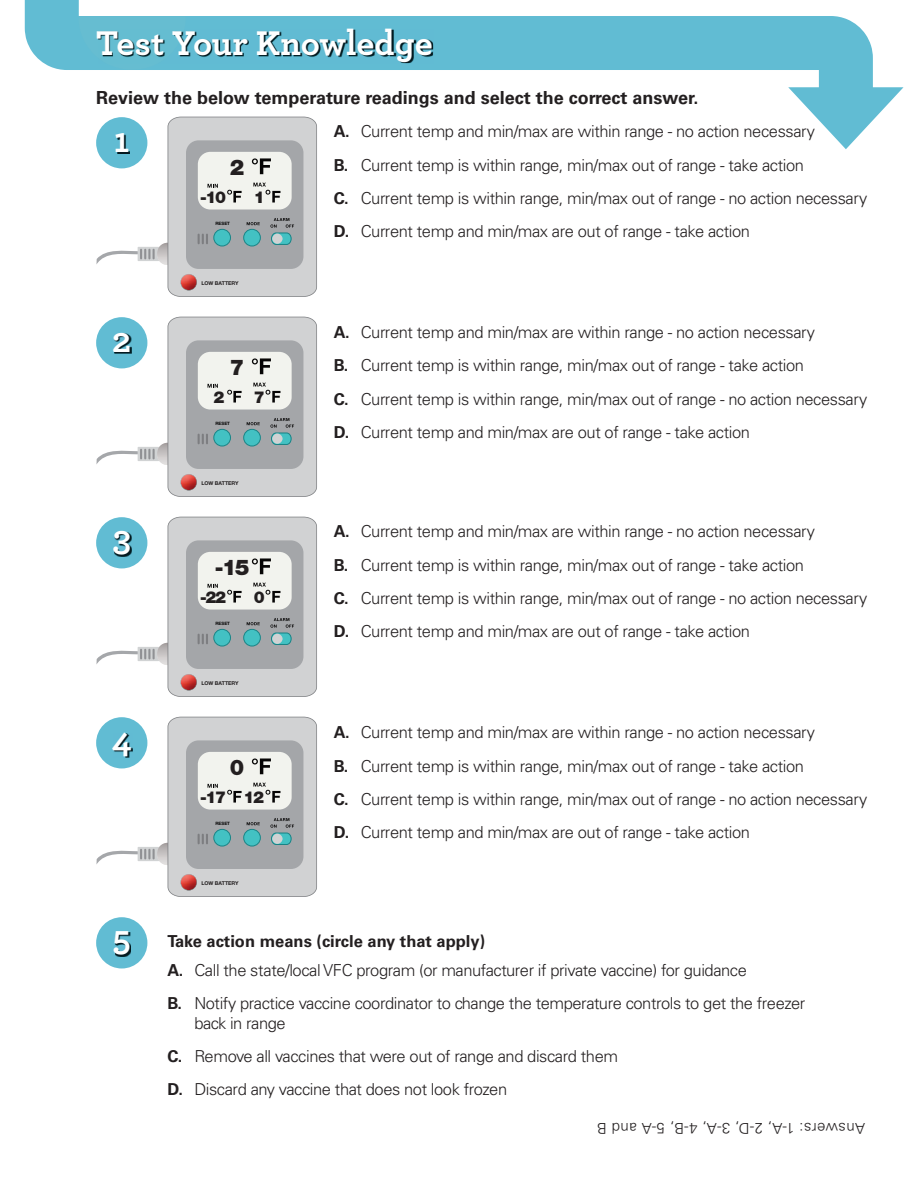
<style>
.page{position:relative;width:918px;height:1188px;background:#fff}
.page>*{position:absolute;margin:0;border:0;box-sizing:border-box;transform-origin:0 0}
.t1{font:700 36px "Archer";color:#fff}
.t2{font:900 21.6px "Helvetica Neue LT Std";color:#231f20}
.t3{font:700 18px "Univers LT Std";color:#231f20}
.t4{font:300 16.5px/33.3px "Univers LT Std";letter-spacing:-.025em;color:#231f20}
.t5{font:900 16.5px "Helvetica Neue LT Std";letter-spacing:-.075em;color:#231f20}
.t6{font:300 15px "Univers LT Std";letter-spacing:.025em;color:#231f20}
.t7{font:700 5.25px "Helvetica Neue LT Std";color:#231f20}
.t8{font:700 4.5px "Helvetica Neue LT Std";color:#060505}
.s1{font-weight:700}
.s2{font-family:"Archer";font-weight:700;font-size:36px;color:#fff}
</style>
<div class="page">
<svg style="left:25px;top:0;width:848px;height:87px;fill:#61bcd3"></svg>
<svg style="left:788px;top:87px;width:116px;height:62px"></svg>
<div style="left:78px;top:16px;width:108px;height:54px;background:#66bdd1"></div>
<img style="left:184px;top:30px;width:249px;height:33px">
<img style="left:98px;top:30px;width:86px;height:33px">
<svg style="left:96px;top:117px;width:51px;height:51px"></svg>
<img style="left:117px;top:135px;width:13px;height:19px">
<div style="left:138px;top:247px;width:21px;height:14px;background:#d1d3d4"></div>
<svg style="left:157px;top:243px;width:41px;height:22px"></svg>
<svg style="left:96px;top:248px;width:59px;height:16px"></svg>
<svg style="left:168px;top:117px;width:149px;height:180px;background:#c1c5c5"></svg>
<img style="left:180px;top:274px;width:17px;height:16px">
<div style="left:272px;top:234px;width:11px;height:10px;background:#d1d2d3;border-radius:50%"></div>
<svg style="left:96px;top:317px;width:51px;height:51px"></svg>
<img style="left:115px;top:334px;width:16px;height:19px">
<div style="left:138px;top:447px;width:21px;height:14px;background:#d1d3d4"></div>
<svg style="left:157px;top:443px;width:41px;height:22px"></svg>
<svg style="left:96px;top:448px;width:59px;height:16px"></svg>
<svg style="left:168px;top:317px;width:149px;height:180px;background:#c1c4c5"></svg>
<img style="left:180px;top:474px;width:17px;height:16px">
<div style="left:272px;top:434px;width:11px;height:10px;background:#d1d2d3;border-radius:50%"></div>
<svg style="left:96px;top:517px;width:51px;height:51px"></svg>
<img style="left:115px;top:532px;width:16px;height:24px">
<div style="left:138px;top:647px;width:21px;height:14px;background:#d1d3d4"></div>
<svg style="left:157px;top:643px;width:41px;height:22px"></svg>
<svg style="left:96px;top:648px;width:59px;height:16px"></svg>
<svg style="left:168px;top:517px;width:149px;height:180px;background:#c1c4c5"></svg>
<img style="left:180px;top:674px;width:17px;height:16px">
<div style="left:272px;top:634px;width:11px;height:10px;background:#d1d2d3;border-radius:50%"></div>
<svg style="left:96px;top:717px;width:51px;height:51px"></svg>
<img style="left:114px;top:733px;width:19px;height:25px">
<div style="left:138px;top:847px;width:21px;height:14px;background:#d1d3d4"></div>
<svg style="left:157px;top:843px;width:41px;height:22px"></svg>
<svg style="left:96px;top:848px;width:59px;height:16px"></svg>
<svg style="left:168px;top:717px;width:149px;height:180px;background:#c0c4c5"></svg>
<img style="left:180px;top:874px;width:17px;height:16px">
<svg style="left:96px;top:917px;width:51px;height:52px"></svg>
<img style="left:115px;top:933px;width:16px;height:23px">
<div style="left:272px;top:834px;width:11px;height:10px;background:#d1d2d3;border-radius:50%"></div>
<h1 class="t1" style="left:96px;top:29px;width:338px">Test Your Knowledge</h1>
<p class="t3" style="left:96px;top:90px;width:604px">Review the below temperature readings and select the correct answer.</p>
<h1 class="t1" style="left:114px;top:127px;width:17px">1</h1>
<h2 class="t2" style="left:230px;top:155px;width:16px">2</h2>
<p class="t5" style="left:200px;top:187px;width:28px">-10</p>
<p class="t5" style="left:254px;top:187px;width:12px">1</p>
<p class="t8" style="left:215px;top:222px;width:16px">RESET</p>
<p class="t4" style="left:334px;top:116px;width:535px"><span class="s1">A.</span> Current temp and min/max are within range - no action necessary<br><span class="s1">B.</span> Current temp is within range, min/max out of range - take action<br><span class="s1">C.</span> Current temp is within range, min/max out of range - no action necessary <span class="s1">D.</span> Current temp and min/max are out of range - take action</p>
<h1 class="t1" style="left:112px;top:326px;width:21px">2</h1>
<h1 class="t1" style="left:113px;top:525px;width:20px">3</h1>
<h1 class="t1" style="left:112px;top:726px;width:22px">4</h1>
<p class="t7" style="left:201px;top:282px;width:39px">LOW BATTERY</p>
<h2 class="t2" style="left:230px;top:355px;width:16px">7</h2>
<p class="t5" style="left:214px;top:387px;width:12px">2</p>
<p class="t5" style="left:254px;top:387px;width:12px">7</p>
<p class="t8" style="left:215px;top:422px;width:16px">RESET</p>
<p class="t7" style="left:201px;top:482px;width:39px">LOW BATTERY</p>
<h2 class="t2" style="left:215px;top:555px;width:36px">-15</h2>
<p class="t5" style="left:200px;top:587px;width:28px">-22</p>
<p class="t5" style="left:254px;top:587px;width:12px">0</p>
<p class="t8" style="left:215px;top:622px;width:16px">RESET</p>
<p class="t7" style="left:201px;top:682px;width:39px">LOW BATTERY</p>
<h2 class="t2" style="left:230px;top:755px;width:16px">0</h2>
<p class="t5" style="left:200px;top:787px;width:66px">-17 12</p>
<p class="t8" style="left:215px;top:822px;width:16px">RESET</p>
<p class="t7" style="left:201px;top:882px;width:39px">LOW BATTERY</p>
<p class="t4" style="left:334px;top:317px;width:535px"><span class="s1">A.</span> Current temp and min/max are within range - no action necessary<br><span class="s1">B.</span> Current temp is within range, min/max out of range - take action<br><span class="s1">C.</span> Current temp is within range, min/max out of range - no action necessary <span class="s1">D.</span> Current temp and min/max are out of range - take action</p>
<p class="t4" style="left:334px;top:516px;width:535px"><span class="s1">A.</span> Current temp and min/max are within range - no action necessary<br><span class="s1">B.</span> Current temp is within range, min/max out of range - take action<br><span class="s1">C.</span> Current temp is within range, min/max out of range - no action necessary <span class="s1">D.</span> Current temp and min/max are out of range - take action</p>
<p class="t4" style="left:334px;top:717px;width:535px"><span class="s1">A.</span> Current temp and min/max are within range - no action necessary<br><span class="s1">B.</span> Current temp is within range, min/max out of range - take action<br><span class="s1">C.</span> Current temp is within range, min/max out of range - no action necessary <span class="s1">D.</span> Current temp and min/max are out of range - take action</p>
<p class="t4" style="left:167px;top:928px;width:581px;line-height:28.5px;text-indent:-55px"><span class="s2">5</span> <span class="s1">Take action means (circle any that apply)<br>A.</span> Call the state/local VFC program (or manufacturer if private vaccine) for guidance</p>
<p class="t4" style="left:194px;top:994px;width:612px;line-height:19.8px;text-indent:-27px"><span class="s1">B.</span> Notify practice vaccine coordinator to change the temperature controls to get the freezer back in range</p>
<p class="t4" style="left:167px;top:1040px;width:452px"><span class="s1">C.</span> Remove all vaccines that were out of range and discard them<br><span class="s1">D.</span> Discard any vaccine that does not look frozen</p>
<p class="t6" style="left:865px;top:1135px;width:270px;rotate:-180deg">Answers: 1-A, 2-D, 3-A, 4-B, 5-A and B</p>
</div>
